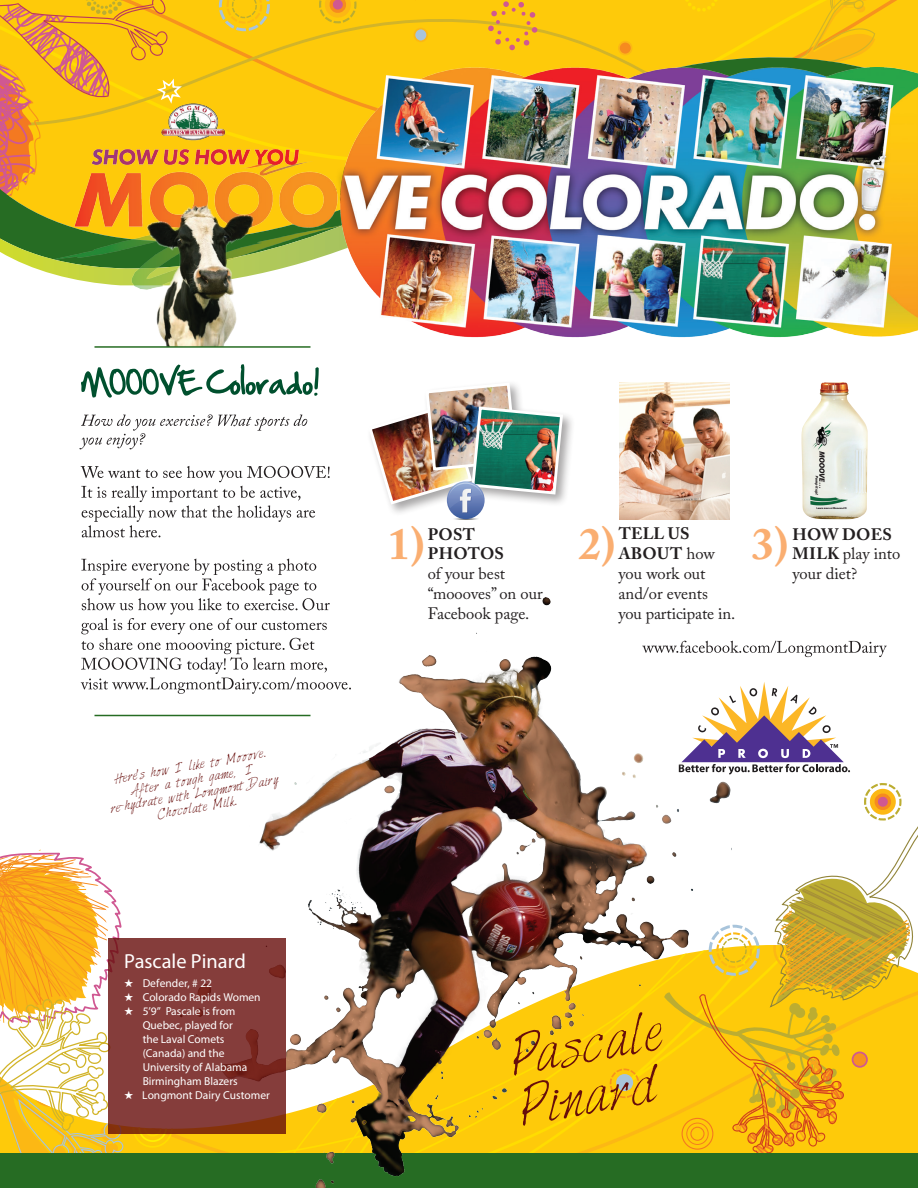
<style>
.page{position:relative;width:918px;height:1188px;background:#fff}
.page>*{position:absolute;margin:0;border:0;box-sizing:border-box;transform-origin:0 0}
.t1{font:47.1px/51px "Harabara Hand";color:#670d0b}
.t2{font:700 44.4px "Adobe Caslon Pro";color:#faae71}
.t3{font:700 20.4px "Futura T";color:#fff}
.t4{font:16.5px/19.8px "Adobe Caslon Pro";color:#231f20}
.t5{font:600 11.55px/14px "Futura T";color:#fff}
.t6{font:11.55px/14px "Harabara Hand";color:#670d0b;text-align:center}
.t7{font:italic 600 11.55px "Futura T";color:#fff}
.s1{font-style:italic}
.s2{font-weight:700}
</style>
<div class="page">
<div style="left:133px;top:1107px;width:40px;height:41px;border:2px solid #ffdc01;border-radius:50%"></div>
<div style="left:138px;top:1113px;width:29px;height:29px;border:2px solid #fff101;border-radius:50%"></div>
<div style="left:144px;top:1119px;width:18px;height:18px;border:2px solid #ffdc01;border-radius:50%"></div>
<div style="left:182px;top:0;width:704px;height:14px;background:#feca0a"></div>
<div style="left:182px;top:14px;width:736px;height:24px;background:#feca0a"></div>
<svg style="left:488px;top:1px;width:50px;height:37px;background:#f5ba1c"></svg>
<svg style="left:408px;top:0;width:17px;height:1px"></svg>
<div style="left:414px;top:29px;width:13px;height:12px;background:#a8c4db;border-radius:50%"></div>
<div style="left:414px;top:28px;width:14px;height:14px;border:2px solid #fcb814;border-radius:50%"></div>
<svg style="left:219px;top:0;width:51px;height:31px;background:#f0c625"></svg>
<svg style="left:319px;top:0;width:38px;height:24px"></svg>
<svg style="left:684px;top:0;width:35px;height:12px"></svg>
<svg style="left:748px;top:0;width:128px;height:38px;background:#fbc70c"></svg>
<svg style="left:0;top:0;width:182px;height:38px;background:#f2b21d"></svg>
<div style="left:0;top:1154px;width:918px;height:34px;background:#266c23"></div>
<svg style="left:0;top:38px;width:918px;height:50px;background:#f0be12"></svg>
<svg style="left:0;top:88px;width:52px;height:186px;background:#bf9b37"></svg>
<svg style="left:81px;top:559px;width:236px;height:131px"></svg>
<svg style="left:81px;top:466px;width:249px;height:71px"></svg>
<svg style="left:79px;top:414px;width:228px;height:35px"></svg>
<svg style="left:81px;top:364px;width:238px;height:34px"></svg>
<img style="left:52px;top:68px;width:866px;height:279px">
<img style="left:620px;top:382px;width:110px;height:137px">
<img style="left:802px;top:382px;width:66px;height:137px">
<div style="left:366px;top:380px;width:210px;height:137px;background:#231f20;opacity:.4"></div>
<img style="left:367px;top:381px;width:198px;height:139px">
<hr style="left:95px;top:346px;width:216px;height:2px;background:#266c23">
<svg style="left:731px;top:641px;width:156px;height:16px"></svg>
<svg style="left:731px;top:682px;width:119px;height:92px"></svg>
<hr style="left:95px;top:715px;width:216px;height:1px;background:#266c23">
<svg style="left:0;top:714px;width:123px;height:440px"></svg>
<svg style="left:731px;top:783px;width:187px;height:371px"></svg>
<img style="left:149px;top:574px;width:582px;height:614px">
<svg style="left:108px;top:939px;width:178px;height:195px;background:#843b37"></svg>
<p class="t6" style="left:104px;top:774px;width:172px;rotate:-10deg">Here's how I like to Mooove.<br>After a tough game, I re-hydrate with Longmont Dairy<br>Chocolate Milk.</p>
<p class="t3" style="left:124px;top:949px;width:123px">Pascale Pinard</p>
<p class="t5" style="left:124px;top:976px;width:90px">★ Defender, # 22</p>
<p class="t7" style="left:124px;top:990px;width:138px">★ Colorado Rapids Women</p>
<p class="t5" style="left:143px;top:1004px;width:106px;text-indent:-19px">★ 5’9” Pascale is from<br>Quebec, played for the <span class="s1">Laval Comets </span>(Canada) and the<br>University of Alabama<br><span class="s1">Birmingham Blazers</span></p>
<p class="t5" style="left:124px;top:1088px;width:147px">★ Longmont Dairy Customer</p>
<p class="t2" style="left:388px;top:518px;width:38px">1)</p>
<p class="t4" style="left:428px;top:524px;width:117px"><span class="s2">POST<br>PHOTOS<br></span>of your best “moooves” on our<br>Facebook page.</p>
<p class="t2" style="left:579px;top:518px;width:38px">2)</p>
<p class="t4" style="left:619px;top:524px;width:118px"><span class="s2">TELL US<br>ABOUT</span> how you work out and/or events you participate in.</p>
<p class="t2" style="left:752px;top:518px;width:38px">3)</p>
<p class="t4" style="left:792px;top:524px;width:109px"><span class="s2">HOW DOES<br>MILK</span> play into your diet?</p>
<p class="t1" style="left:507px;top:1034px;width:155px;rotate:-10deg">Pascale<br>Pinard</p>
</div>
